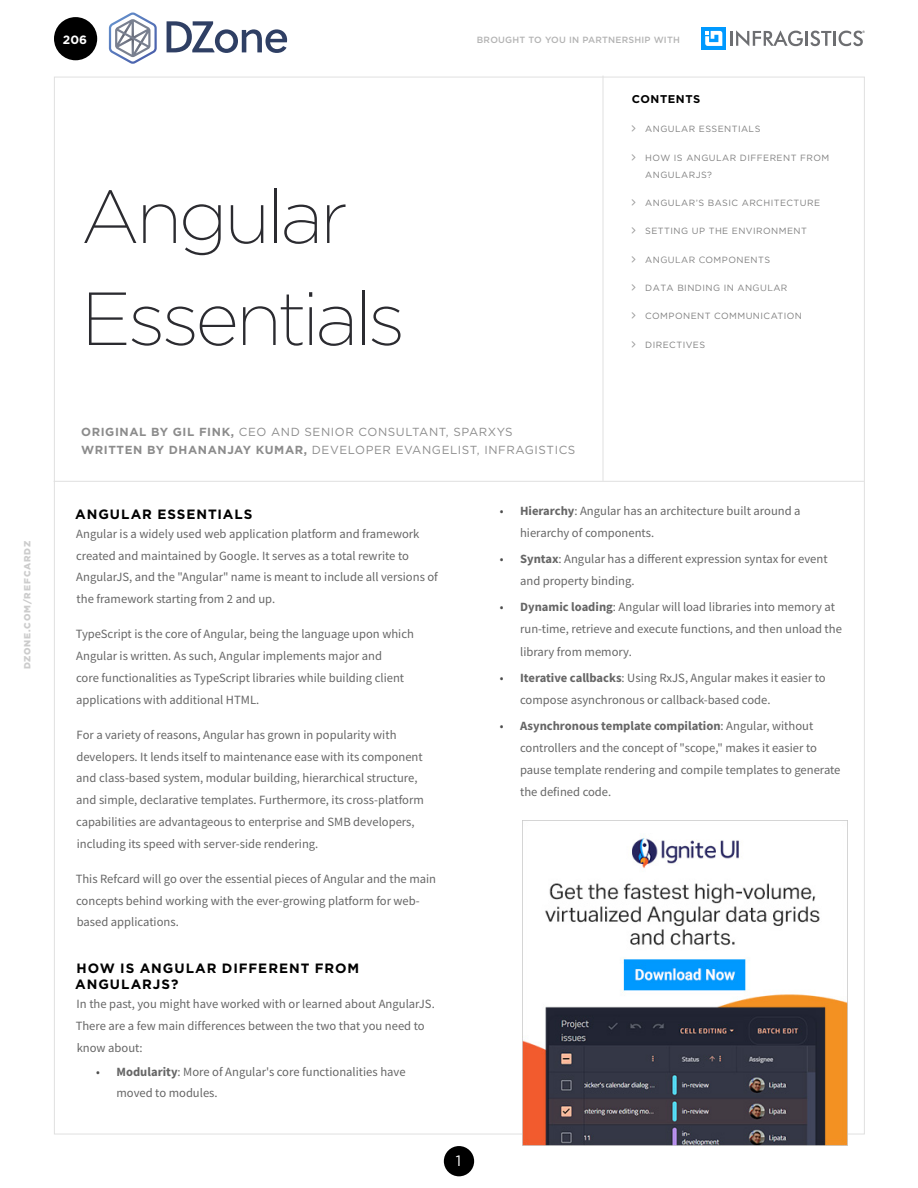
<style>
.page{position:relative;width:918px;height:1188px;background:#fff}
.page>*{position:absolute;margin:0;border:0;box-sizing:border-box;transform-origin:0 0}
.t1{font:200 75px/102px "Gotham";letter-spacing:-.045em;color:#2b2b30}
.t2{font:15px "Gotham";color:#fff}
.t3{font:700 13.5px/16.5px "Gotham";letter-spacing:.07em;color:#000}
.t4{font:12.6px/21.8px "Source Sans Pro";color:#666}
.t5{font:700 12px "Gotham";color:#fff}
.t6{font:11.7px/18px "Gotham";letter-spacing:.05em;color:#8c8c8c}
.t7{font:700 11.25px "Gotham";letter-spacing:.05em;color:#000}
.t8{font:9px/17.5px "Gotham";letter-spacing:.05em;color:#808080}
.t9{font:500 9px "Gotham";letter-spacing:.025em;color:#b3b3b3}
.t10{font:900 9px "Gotham";letter-spacing:.1em;color:#ccc}
.s1{font-style:inherit}
.s2{font-weight:700}
.s3{font-size:12.45px;color:#4d4d4d}
</style>
<div class="page">
<div style="left:54px;top:17px;width:43px;height:43px;background:#000;border-radius:50%"></div>
<div style="left:444px;top:1146px;width:30px;height:30px;background:#000;border-radius:50%"></div>
<svg style="left:109px;top:12px;width:48px;height:52px"></svg>
<svg style="left:167px;top:21px;width:120px;height:32px"></svg>
<hr style="left:54px;top:481px;width:810px;height:1px;background:#e0e0e0">
<hr style="left:603px;top:76px;width:1px;height:405px;background:#e0e0e0">
<hr style="left:730px;top:31px;width:3px;height:15px;background:#6d6e71">
<svg style="left:736px;top:30px;width:67px;height:16px"></svg>
<hr style="left:805px;top:31px;width:3px;height:15px;background:#6d6e71">
<svg style="left:810px;top:31px;width:21px;height:15px"></svg>
<hr style="left:833px;top:31px;width:3px;height:15px;background:#6d6e71">
<svg style="left:839px;top:31px;width:26px;height:15px"></svg>
<div style="left:701px;top:27px;width:25px;height:23px;background:#09f"></div>
<svg style="left:705px;top:31px;width:17px;height:15px"></svg>
<img style="left:522px;top:821px;width:325px;height:325px">
<p class="t5" style="left:63px;top:31px;width:26px">206</p>
<h1 class="t1" style="left:81px;top:163px;width:326px">Angular<br>Essentials</h1>
<p class="t9" style="left:477px;top:34px;width:205px">BROUGHT TO YOU IN PARTNERSHIP WITH</p>
<p class="t7" style="left:632px;top:92px;width:70px">CONTENTS</p>
<p class="t8" style="left:645px;top:120px;width:117px">ANGULAR ESSENTIALS</p>
<p class="t8" style="left:645px;top:148px;width:186px">HOW IS ANGULAR DIFFERENT FROM<br>ANGULARJS?</p>
<p class="t8" style="left:645px;top:194px;width:176px">ANGULAR’S BASIC ARCHITECTURE</p>
<p class="t8" style="left:645px;top:222px;width:163px">SETTING UP THE ENVIRONMENT</p>
<p class="t8" style="left:645px;top:250px;width:126px"><span class="s1">ANGULAR C</span>OMPONENTS</p>
<p class="t8" style="left:645px;top:279px;width:144px">DATA BINDING <span class="s1">IN ANGULAR</span></p>
<p class="t8" style="left:645px;top:307px;width:158px">COMPONENT COMMUNICATION</p>
<p class="t8" style="left:645px;top:336px;width:61px">DIRECTIVES</p>
<p class="t10" style="left:21px;top:669px;width:130px;rotate:-90deg">DZONE.COM/REFCARDZ</p>
<p class="t6" style="left:81px;top:422px;width:496px"><span class="s2">ORIGINAL BY GIL FINK,</span> CEO AND SENIOR CONSULTANT, SPARXYS<br><span class="s2">WRITTEN BY DHANANJAY KUMAR,</span> DEVELOPER EVANGELIST, INFRAGISTICS</p>
<p class="t3" style="left:75px;top:506px;width:179px">ANGULAR ESSENTIALS</p>
<p class="t4" style="left:76px;top:523px;width:363px">Angular is a widely used web application platform and framework created and maintained by Google. It serves as a total rewrite to AngularJS, and the "Angular" name is meant to include all versions of the framework starting from 2 and up.</p>
<p class="t4" style="left:76px;top:623px;width:340px">TypeScript is the core of Angular, being the language upon which Angular is written. As such, Angular implements major and<br>core functionalities as TypeScript libraries while building client applications with additional HTML.</p>
<p class="t4" style="left:76px;top:724px;width:349px">For a variety of reasons, Angular has grown in popularity with developers. It lends itself to maintenance ease with its component and class-based system, modular building, hierarchical structure, and simple, declarative templates. Furthermore, its cross-platform capabilities are advantageous to enterprise and SMB developers, including its speed with server-side rendering.</p>
<p class="t4" style="left:76px;top:868px;width:362px">This Refcard will go over the essential pieces of Angular and the main concepts behind working with the ever-growing platform for web&shy;based applications.</p>
<p class="t3" style="left:75px;top:960px;width:285px">HOW IS ANGULAR DIFFERENT FROM<br>ANGULARJS?</p>
<p class="t4" style="left:76px;top:993px;width:361px">In the past, you might have worked with or learned about AngularJS.<br>There are a few main differences between the two that you need to know about:</p>
<p class="t4" style="left:116px;top:1061px;width:291px;text-indent:-20px"><span class="s3">•</span> <span class="s2">Modularity</span>: More of Angular's core functionalities have moved to modules.</p>
<p class="t2" style="left:456px;top:1152px;width:7px">1</p>
<p class="t4" style="left:520px;top:500px;width:282px;text-indent:-20px"><span class="s3">•</span> <span class="s2">Hierarchy</span>: Angular has an architecture built around a hierarchy of components.</p>
<p class="t4" style="left:520px;top:548px;width:309px;text-indent:-20px"><span class="s3">•</span> <span class="s2">Syntax</span>: Angular has a different expression syntax for event and property binding.</p>
<p class="t4" style="left:520px;top:596px;width:323px;text-indent:-20px"><span class="s3">•</span> <span class="s2">Dynamic loading</span>: Angular will load libraries into memory at run-time, retrieve and execute functions, and then unload the library from memory.</p>
<p class="t4" style="left:520px;top:667px;width:307px;text-indent:-20px"><span class="s3">•</span> <span class="s2">Iterative callbacks</span>: Using RxJS, Angular makes it easier to compose asynchronous or callback-based code.</p>
<p class="t4" style="left:520px;top:715px;width:322px;text-indent:-20px"><span class="s3">•</span> <span class="s2">Asynchronous template compilation</span>: Angular, without controllers and the concept of "scope," makes it easier to pause template rendering and compile templates to generate the defined code.</p>
</div>
